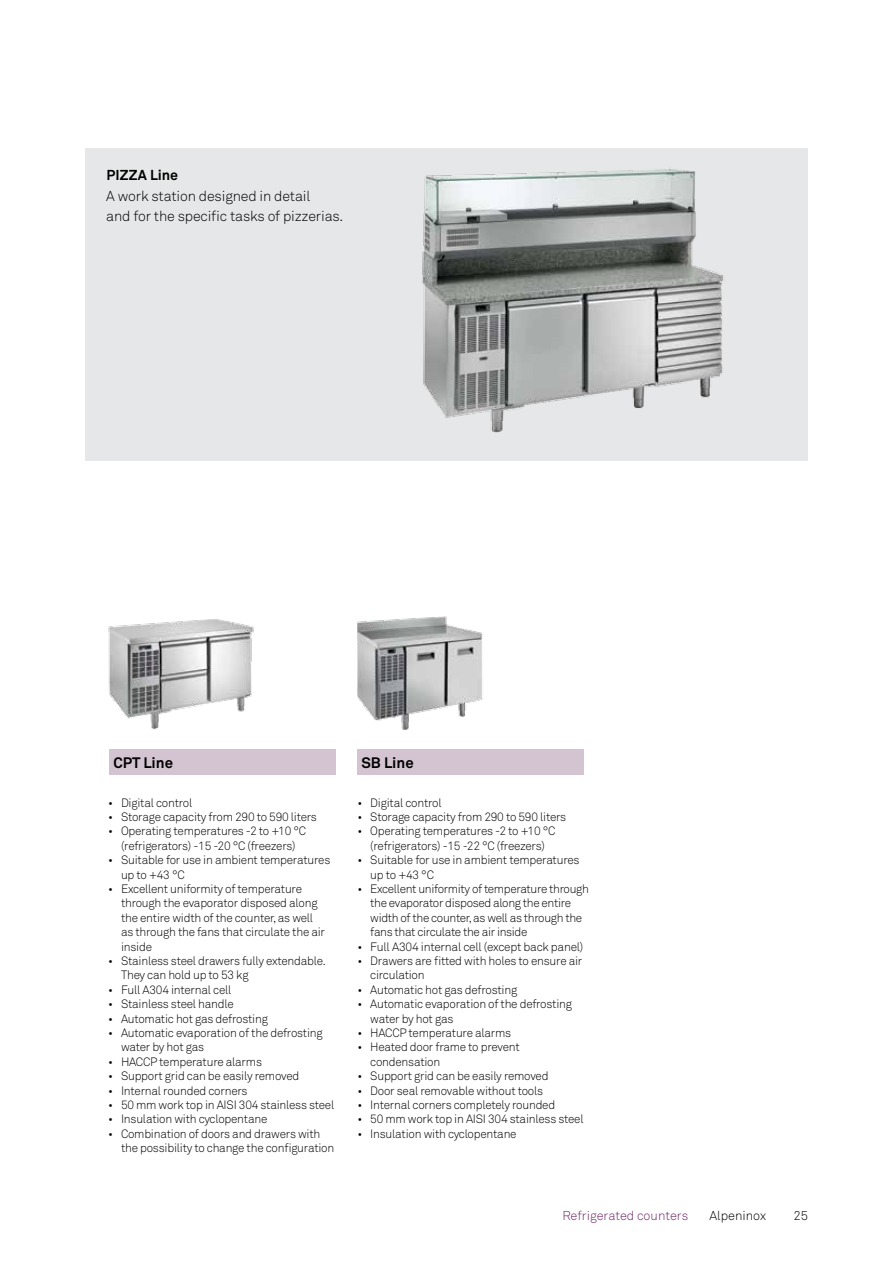
<style>
.page{position:relative;width:893px;height:1263px;background:#fff}
.page>*{position:absolute;margin:0;border:0;box-sizing:border-box;transform-origin:0 0}
.t1{font:700 15px "Akkurat Pro";color:#000}
.t2{font:300 14.25px/19.5px "Akkurat Pro";letter-spacing:-.01em;color:#000}
.t3{font:700 14.25px "Akkurat Pro";letter-spacing:.015em;color:#000}
.t4{font:300 12.75px "Akkurat Pro";color:#70276a}
.t5{font:300 12.75px "Akkurat Pro";color:#000}
.t6{font:300 12px/14.4px "Akkurat Pro";letter-spacing:-.02em;color:#000}
</style>
<div class="page">
<div style="left:85px;top:149px;width:723px;height:312px;background:#e6e7e8"></div>
<div style="left:109px;top:750px;width:227px;height:25px;background:#d4c4d2"></div>
<div style="left:357px;top:750px;width:227px;height:25px;background:#d4c4d2"></div>
<img style="left:108px;top:619px;width:146px;height:110px">
<img style="left:404px;top:148px;width:331px;height:285px">
<img style="left:358px;top:616px;width:125px;height:114px">
<p class="t3" style="left:106px;top:167px;width:73px">PIZZA Line</p>
<p class="t2" style="left:106px;top:187px;width:239px">A work station designed in detail<br>and for the specific tasks of pizzerias.</p>
<p class="t1" style="left:113px;top:753px;width:61px">CPT Line</p>
<p class="t6" style="left:108px;top:795px;width:86px">• Digital control</p>
<p class="t6" style="left:108px;top:810px;width:210px">• Storage capacity from 290 to 590 liters</p>
<p class="t6" style="left:108px;top:824px;width:199px;text-align:center">• Operating temperatures -2 to +10 °C (refrigerators) -15 -20 °C (freezers)</p>
<p class="t6" style="left:121px;top:853px;width:211px;text-indent:-13px">• Suitable for use in ambient temperatures up to +43 °C</p>
<p class="t6" style="left:121px;top:882px;width:206px;text-indent:-13px">• Excellent uniformity of temperature through the evaporator disposed along the entire width of the counter, as well as through the fans that circulate the air inside</p>
<p class="t6" style="left:121px;top:954px;width:206px;text-indent:-13px">• Stainless steel drawers fully extendable.<br>They can hold up to 53 kg</p>
<p class="t6" style="left:108px;top:983px;width:125px">• Full A304 internal cell</p>
<p class="t6" style="left:108px;top:997px;width:127px">• Stainless steel handle</p>
<p class="t6" style="left:108px;top:1011px;width:161px">• Automatic hot gas defrosting</p>
<p class="t6" style="left:121px;top:1026px;width:203px;text-indent:-13px">• Automatic evaporation of the defrosting water by hot gas</p>
<p class="t6" style="left:108px;top:1055px;width:155px">• HACCP temperature alarms</p>
<p class="t6" style="left:108px;top:1069px;width:193px">• Support grid can be easily removed</p>
<p class="t6" style="left:108px;top:1083px;width:141px">• Internal rounded corners</p>
<p class="t6" style="left:108px;top:1098px;width:228px">• 50 mm work top in AISI 304 stainless steel</p>
<p class="t6" style="left:108px;top:1112px;width:161px">• Insulation with cyclopentane</p>
<p class="t6" style="left:121px;top:1127px;width:215px;text-indent:-13px">• Combination of doors and drawers with the possibility to change the configuration</p>
<p class="t1" style="left:361px;top:753px;width:54px">SB Line</p>
<p class="t6" style="left:358px;top:795px;width:86px">• Digital control</p>
<p class="t6" style="left:358px;top:810px;width:210px">• Storage capacity from 290 to 590 liters</p>
<p class="t6" style="left:358px;top:824px;width:199px;text-align:center">• Operating temperatures -2 to +10 °C (refrigerators) -15 -22 °C (freezers)</p>
<p class="t6" style="left:370px;top:853px;width:211px;text-indent:-13px">• Suitable for use in ambient temperatures up to +43 °C</p>
<p class="t6" style="left:370px;top:882px;width:220px;text-indent:-13px">• Excellent uniformity of temperature through the evaporator disposed along the entire width of the counter, as well as through the fans that circulate the air inside</p>
<p class="t6" style="left:358px;top:939px;width:227px">• Full A304 internal cell (except back panel)</p>
<p class="t6" style="left:370px;top:954px;width:214px;text-indent:-13px">• Drawers are fitted with holes to ensure air circulation</p>
<p class="t6" style="left:358px;top:983px;width:161px">• Automatic hot gas defrosting</p>
<p class="t6" style="left:370px;top:997px;width:203px;text-indent:-13px">• Automatic evaporation of the defrosting water by hot gas</p>
<p class="t6" style="left:358px;top:1026px;width:155px">• HACCP temperature alarms</p>
<p class="t6" style="left:370px;top:1040px;width:151px;text-indent:-13px">• Heated door frame to prevent condensation</p>
<p class="t6" style="left:358px;top:1069px;width:193px">• Support grid can be easily removed</p>
<p class="t6" style="left:358px;top:1083px;width:187px">• Door seal removable without tools</p>
<p class="t6" style="left:358px;top:1098px;width:199px">• Internal corners completely rounded</p>
<p class="t6" style="left:358px;top:1112px;width:228px">• 50 mm work top in AISI 304 stainless steel</p>
<p class="t6" style="left:358px;top:1127px;width:161px">• Insulation with cyclopentane</p>
<p class="t4" style="left:562px;top:1208px;width:127px">Refrigerated counters</p>
<p class="t5" style="left:709px;top:1208px;width:58px">Alpeninox</p>
<p class="t5" style="left:793px;top:1208px;width:16px">25</p>
</div>
